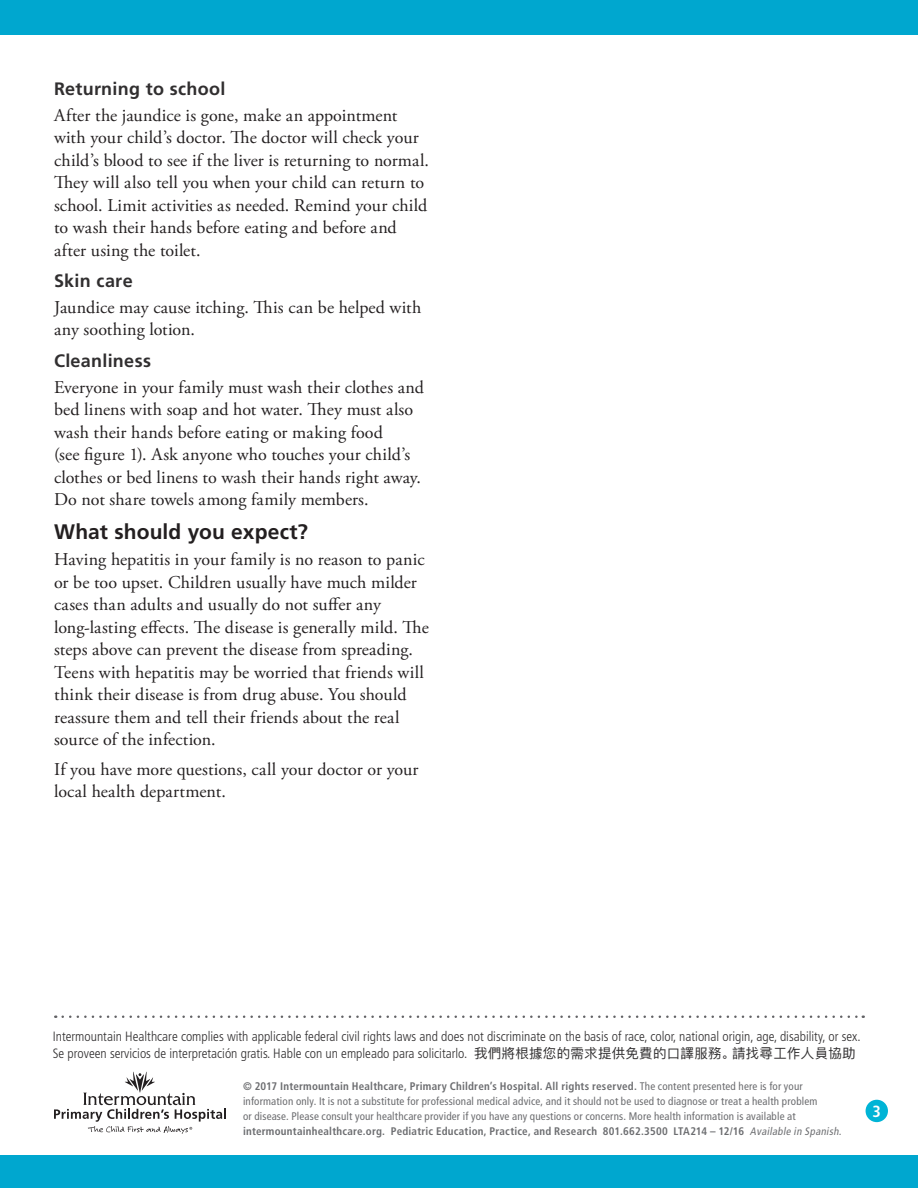
<style>
.page{position:relative;width:918px;height:1188px;background:#fff}
.page>*{position:absolute;margin:0;border:0;box-sizing:border-box;transform-origin:0 0}
.Level_1__h2{font:700 21px "Frutiger LT Std";letter-spacing:.005em;color:#231f20}
.Main__p{font:18px/22.5px "Adobe Garamond Pro";letter-spacing:.005em;color:#231f20}
.Level_2__h3{font:700 18px "Frutiger LT Std";letter-spacing:.015em;color:#312f30}
.t1{font:700 condensed 16.2px "Frutiger LT Std";color:#fff}
.t2{font:300 condensed 13.5px/17.1px "Frutiger LT Std";color:#312f30}
.t3{font:condensed 10.95px/15px "Frutiger LT Std";letter-spacing:.015em;color:#6c6d70}
.s1{font-family:"Ping Fang HK";font-weight:400;font-stretch:normal}
.s2{font-weight:700}
.s3{font-style:italic;font-size:10.8px}
</style>
<div class="page">
<div style="left:0;top:0;width:918px;height:35px;background:#00a7cf"></div>
<div style="left:866px;top:1100px;width:22px;height:22px;background:#00b4d6;border-radius:50%"></div>
<div style="left:0;top:1156px;width:918px;height:32px;background:#00a7cf"></div>
<svg style="left:63px;top:1015px;width:801px;height:3px"></svg>
<svg style="left:54px;top:1072px;width:172px;height:62px"></svg>
<p class="Level_2__h3" style="left:54px;top:78px;width:173px">Returning to school</p>
<p class="Main__p" style="left:54px;top:104px;width:376px">After the jaundice is gone, make an appointment with your child’s doctor. The doctor will check your child’s blood to see if the liver is returning to normal.<br>They will also tell you when your child can return to school. Limit activities as needed. Remind your child to wash their hands before eating and before and after using the toilet.</p>
<p class="Level_2__h3" style="left:54px;top:270px;width:80px">Skin care</p>
<p class="Main__p" style="left:54px;top:296px;width:369px">Jaundice may cause itching. This can be helped with any soothing lotion.</p>
<p class="Level_2__h3" style="left:54px;top:350px;width:98px">Cleanliness</p>
<p class="Main__p" style="left:54px;top:376px;width:372px">Everyone in your family must wash their clothes and bed linens with soap and hot water. They must also wash their hands before eating or making food<br>(see figure 1). Ask anyone who touches your child’s clothes or bed linens to wash their hands right away.<br>Do not share towels among family members.</p>
<p class="Level_1__h2" style="left:54px;top:520px;width:255px">What should you expect?</p>
<p class="Main__p" style="left:54px;top:549px;width:376px">Having hepatitis in your family is no reason to panic or be too upset. Children usually have much milder cases than adults and usually do not suffer any long-lasting effects. The disease is generally mild. The steps above can prevent the disease from spreading.<br>Teens with hepatitis may be worried that friends will think their disease is from drug abuse. You should reassure them and tell their friends about the real source of the infection.</p>
<p class="Main__p" style="left:54px;top:759px;width:366px">If you have more questions, call your doctor or your local health department.</p>
<p class="t2" style="left:53px;top:1027px;width:809px">Intermountain Healthcare complies with applicable federal civil rights laws and does not discriminate on the basis of race, color, national origin, age, disability, or sex.<br>Se proveen servicios de interpretación gratis. Hable con un empleado para solicitarlo. <span class="s1">我們將根據您的需求提供免費的口譯服務。請找尋工作人員協助</span></p>
<p class="t3" style="left:243px;top:1079px;width:602px"><span class="s2">© 2017 Intermountain Healthcare, Primary Children’s Hospital. All rights reserved.</span> The content presented here is for your information only. It is not a substitute for professional medical advice, and it should not be used to diagnose or treat a health problem<br>or disease. Please consult your healthcare provider if you have any questions or concerns. More health information is available at <span class="s2">intermountainhealthcare.org. Pediatric Education, Practice, and Research 801.662.3500 LTA214 – 12/16</span> <span class="s3">Available in Spanish.</span></p>
<p class="t1" style="left:873px;top:1101px;width:10px">3</p>
</div>
